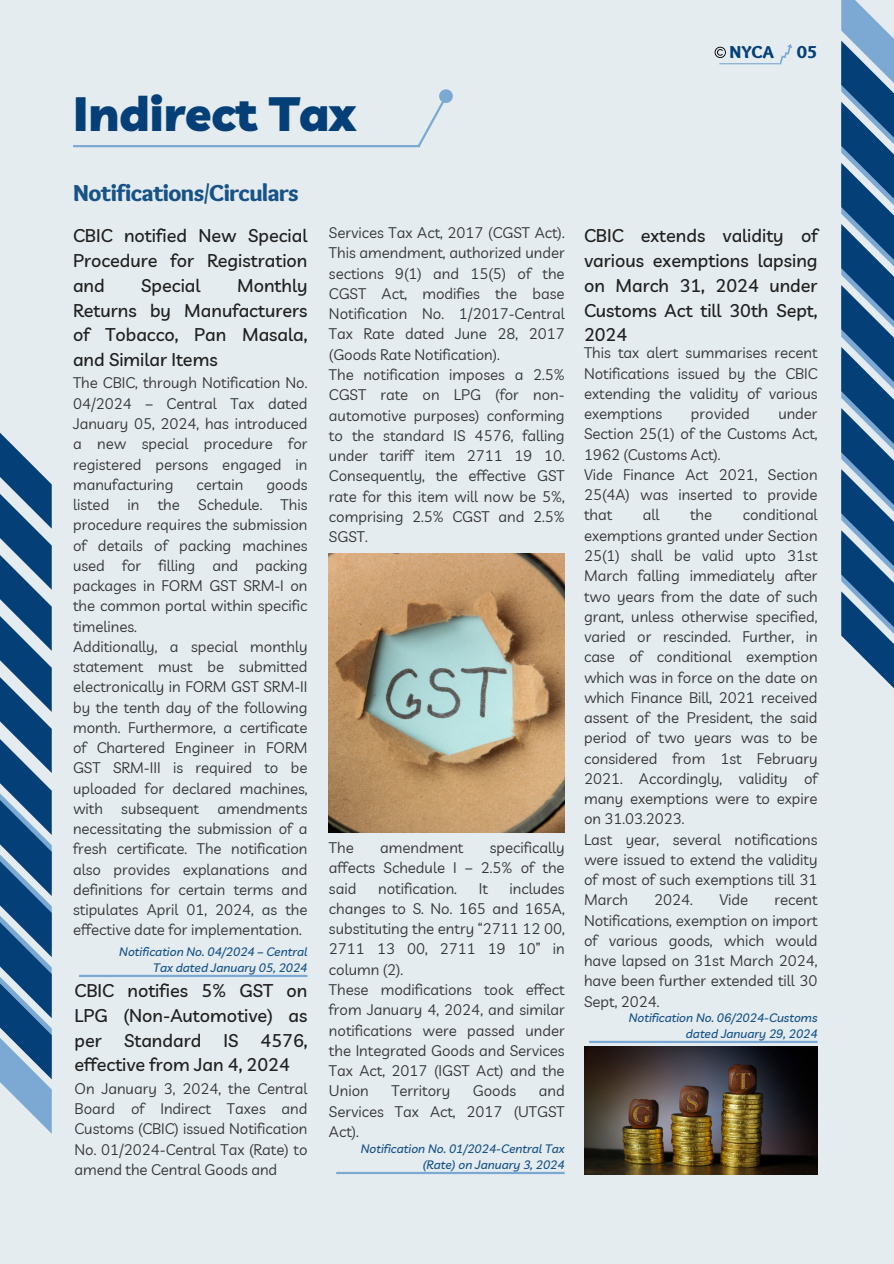
<style>
.page{position:relative;width:894px;height:1264px;background:#fff}
.page>*{position:absolute;margin:0;border:0;box-sizing:border-box;transform-origin:0 0}
.t1{font:900 48px "Livvic";color:#043f77}
.t2{font:900 24px "Sukar";letter-spacing:-.02em;color:#175387}
.t3{font:500 18px/24.8px "Livvic";color:#202020;text-align:justify}
.t4{font:900 18px "Sukar";color:#043f77}
.t5{font:15px/20.2px "Livvic";color:#353535;text-align:justify}
.t6{font:italic 500 12px/16px "Livvic";color:#175387;text-align:right}
</style>
<div class="page">
<div style="left:0;top:0;width:893px;height:1263px;background:#e5ecef"></div>
<svg style="left:841px;top:0;width:52px;height:688px"></svg>
<svg style="left:415px;top:89px;width:37px;height:59px"></svg>
<hr style="left:73px;top:145px;width:347px;height:2px;background:#7ba9d3">
<svg style="left:0;top:433px;width:52px;height:700px"></svg>
<svg style="left:780px;top:44px;width:12px;height:20px"></svg>
<hr style="left:719px;top:63px;width:62px;height:1px;background:#7ba9d3">
<svg style="left:714px;top:47px;width:11px;height:11px"></svg>
<hr style="left:589px;top:1040px;width:228px;height:3px;background:#7ba9d3">
<hr style="left:79px;top:974px;width:228px;height:3px;background:#7ba9d3">
<hr style="left:336px;top:1171px;width:228px;height:3px;background:#7ba9d3">
<img style="left:329px;top:553px;width:235px;height:279px">
<img style="left:584px;top:1046px;width:232px;height:128px">
<h1 class="t1" style="left:73px;top:83px;width:284px">Indirect Tax</h1>
<p class="t4" style="left:729px;top:41px;width:46px">NYCA</p>
<p class="t4" style="left:796px;top:42px;width:22px">05</p>
<h2 class="t2" style="left:73px;top:179px;width:227px">Notifications/Circulars</h2>
<p class="t3" style="left:73px;top:223px;width:236px">CBIC notified New Special Procedure for Registration and</p>
<p class="t3" style="left:73px;top:273px;width:236px;text-indent:164px">Monthly Returns by Manufacturers of Tobacco, Pan Masala, and Similar Items</p>
<p class="t3" style="left:141px;top:273px;width:61px">Special</p>
<p class="t5" style="left:73px;top:372px;width:236px">The CBIC, through Notification No.<br>04/2024 – Central Tax dated January 05, 2024, has introduced a new special procedure for registered persons engaged in manufacturing</p>
<p class="t5" style="left:73px;top:474px;width:236px;text-align:left;text-indent:193px">goods listed in the Schedule. This procedure requires the submission of details of packing machines used for filling and packing packages in FORM GST SRM-I on the common portal within specific timelines.<br>Additionally, a special monthly statement must be submitted electronically in FORM GST SRM-II by the tenth day of the following month. Furthermore, a certificate of Chartered Engineer in FORM<br>GST SRM-III is required to be uploaded for declared machines, with subsequent amendments necessitating the submission of a fresh certificate. The notification also provides explanations and definitions for certain terms and stipulates April 01, 2024, as the effective date for implementation.</p>
<p class="t5" style="left:196px;top:474px;width:49px">certain</p>
<p class="t6" style="left:119px;top:943px;width:190px">Notification No. 04/2024 – Central<br>Tax dated January 05, 2024</p>
<p class="t3" style="left:75px;top:977px;width:234px">CBIC notifies 5% GST on LPG (Non-Automotive) as per Standard IS 4576, effective from Jan 4, 2024</p>
<p class="t5" style="left:75px;top:1078px;width:234px">On January 3, 2024, the Central Board of Indirect Taxes and Customs (CBIC) issued Notification No. 01/2024-Central Tax (Rate) to amend the Central Goods and</p>
<p class="t5" style="left:329px;top:222px;width:237px;text-align:left">Services Tax Act, 2017 (CGST Act).<br>This amendment, authorized under sections 9(1) and 15(5) of the<br>CGST Act, modifies the base<br>Notification No. 1/2017-Central<br>Tax Rate dated June 28, 2017 (Goods Rate Notification).<br>The notification imposes a 2.5%<br>CGST rate on LPG (for non&shy;automotive purposes) conforming to the standard IS 4576, falling under tariff item 2711 19 10.<br>Consequently, the effective GST rate for this item will now be 5%, comprising 2.5% CGST and 2.5%<br>SGST.</p>
<p class="t5" style="left:329px;top:837px;width:237px;text-indent:161px">specifically affects Schedule I – 2.5% of the said</p>
<p class="t5" style="left:329px;top:837px;width:26px">The</p>
<p class="t5" style="left:380px;top:837px;width:85px">amendment</p>
<p class="t5" style="left:378px;top:877px;width:80px">notification.</p>
<p class="t5" style="left:478px;top:877px;width:11px">It</p>
<p class="t5" style="left:329px;top:877px;width:237px;text-align:left;text-indent:181px">includes changes to S. No. 165 and 165A, substituting the entry “2711 12 00,<br>2711 13 00, 2711 19 10” in column (2).<br>These modifications took effect from January 4, 2024, and similar notifications were passed under the Integrated Goods and Services<br>Tax Act, 2017 (IGST Act) and the<br>Union</p>
<p class="t5" style="left:329px;top:1080px;width:237px;text-indent:210px">and Services Tax Act, 2017 (UTGST Act).</p>
<p class="t5" style="left:391px;top:1080px;width:60px">Territory</p>
<p class="t5" style="left:473px;top:1080px;width:45px">Goods</p>
<p class="t6" style="left:361px;top:1140px;width:205px">Notification No. 01/2024-Central Tax (Rate) on January 3, 2024</p>
<p class="t3" style="left:584px;top:223px;width:235px">CBIC extends validity of various exemptions lapsing on March 31, 2024 under Customs Act till 30th Sept, 2024</p>
<p class="t5" style="left:584px;top:342px;width:235px">This tax alert summarises recent Notifications issued by the CBIC extending the validity of various exemptions</p>
<p class="t5" style="left:584px;top:403px;width:235px;text-align:left;text-indent:194px">under<br>Section 25(1) of the Customs Act,<br>1962 (Customs Act).<br>Vide Finance Act 2021, Section<br>25(4A) was inserted to provide that</p>
<p class="t5" style="left:690px;top:403px;width:60px">provided</p>
<p class="t5" style="left:584px;top:504px;width:235px;text-align:left;text-indent:159px">conditional exemptions granted under Section<br>25(1) shall be valid upto 31st<br>March falling immediately after two years from the date of such grant, unless otherwise specified, varied or rescinded. Further, in case of conditional exemption which was in force on the date on which Finance Bill, 2021 received assent of the President, the said period of two years was to be considered from 1st February<br>2021. Accordingly, validity of many exemptions were to expire on 31.03.2023.<br>Last year, several notifications were issued to extend the validity of most of such exemptions till 31<br>March</p>
<p class="t5" style="left:642px;top:504px;width:18px">all</p>
<p class="t5" style="left:689px;top:504px;width:24px">the</p>
<p class="t5" style="left:654px;top:889px;width:40px">2024.</p>
<p class="t5" style="left:719px;top:889px;width:30px">Vide</p>
<p class="t5" style="left:584px;top:889px;width:235px;text-indent:190px">recent Notifications, exemption on import of various goods, which would have lapsed on 31st March 2024, have been further extended till 30<br>Sept, 2024.</p>
<p class="t6" style="left:628px;top:1009px;width:190px">Notification No. 06/2024-Customs dated January 29, 2024</p>
</div>
